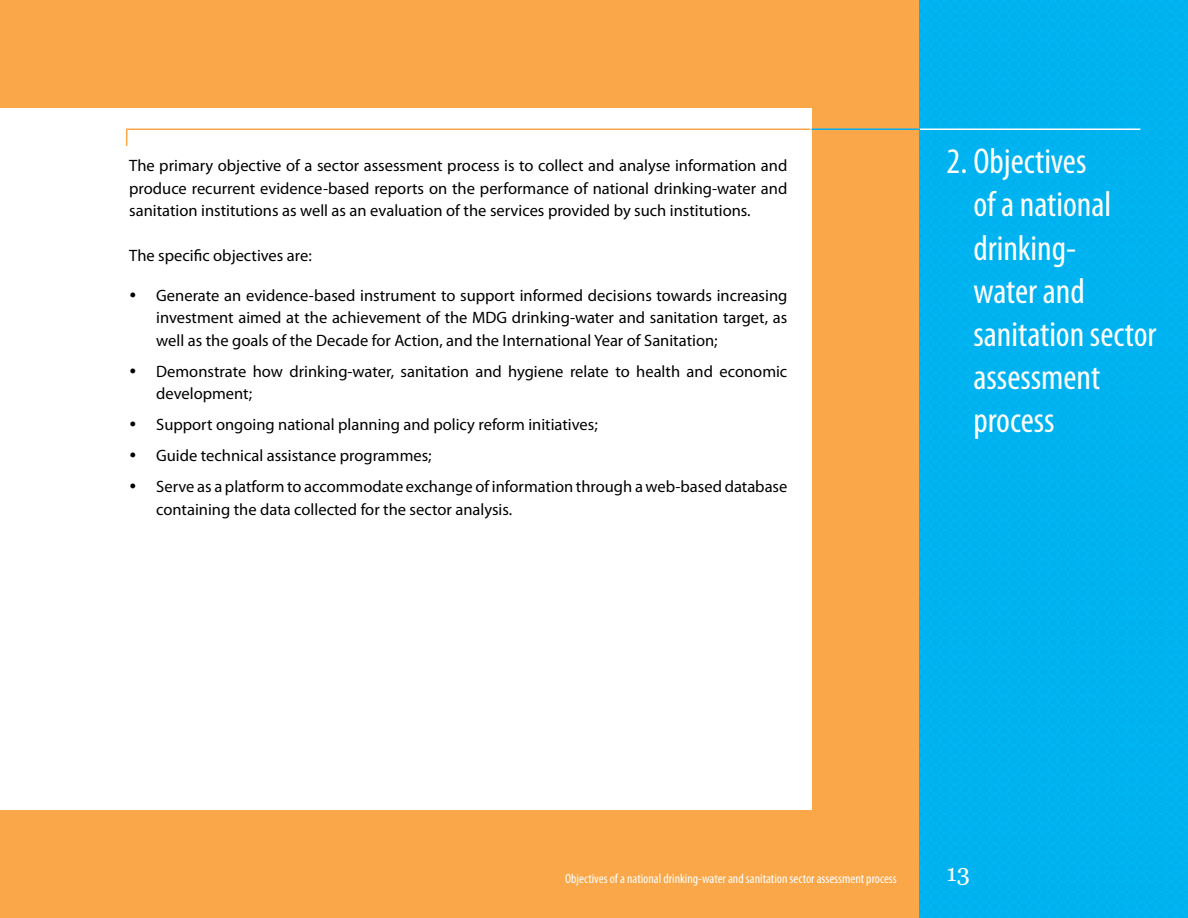
<style>
.page{position:relative;width:1188px;height:918px;background:#fff}
.page>*{position:absolute;margin:0;border:0;box-sizing:border-box;transform-origin:0 0}
.t1{font:condensed 36px/43.2px "Myriad Pro";color:#fff}
.t2{font:24px "Georgia";color:#fff}
.t3{font:16.5px/22.5px "Myriad Pro";color:#000;text-align:justify}
.t4{font:condensed 13.5px "Myriad Pro";color:#fff}
</style>
<div class="page">
<div style="left:0;top:0;width:919px;height:918px;background:#faa74a"></div>
<div style="left:919px;top:0;width:269px;height:918px;background:#00b3f0"></div>
<div style="left:0;top:108px;width:811px;height:702px;background:#fff"></div>
<svg style="left:125px;top:128px;width:687px;height:19px"></svg>
<hr style="left:919px;top:129px;width:221px;height:1px;background:#fff">
<hr style="left:811px;top:129px;width:109px;height:1px;background:#00aeef">
<p class="t3" style="left:129px;top:155px;width:660px">The primary objective of a sector assessment process is to collect and analyse information and produce recurrent evidence-based reports on the performance of national drinking-water and sanitation institutions as well as an evaluation of the services provided by such institutions.</p>
<p class="t3" style="left:129px;top:245px;width:184px">The specific objectives are:</p>
<p class="t3" style="left:156px;top:284px;width:633px">Generate an evidence-based instrument to support informed decisions towards increasing investment aimed at the achievement of the MDG drinking-water and sanitation target, as well as the goals of the Decade for Action, and the International Year of Sanitation;</p>
<p class="t3" style="left:156px;top:360px;width:633px">Demonstrate how drinking-water, sanitation and hygiene relate to health and economic development;</p>
<p class="t3" style="left:156px;top:410px;width:633px;line-height:31px;text-align:left">Support ongoing national planning and policy reform initiatives;<br>Guide technical assistance programmes;<br>Serve as a platform to accommodate exchange of information through a web-based database</p>
<p class="t3" style="left:156px;top:498px;width:358px">containing the data collected for the sector analysis.</p>
<h1 class="t1" style="left:973px;top:140px;width:184px;text-indent:-27px">2. Objectives<br>of a national drinking-<br>water and sanitation sector assessment process</h1>
<p class="t4" style="left:565px;top:871px;width:333px">Objectives of a national drinking-water and sanitation sector assessment process</p>
<h2 class="t2" style="left:946px;top:859px;width:25px">13</h2>
</div>
